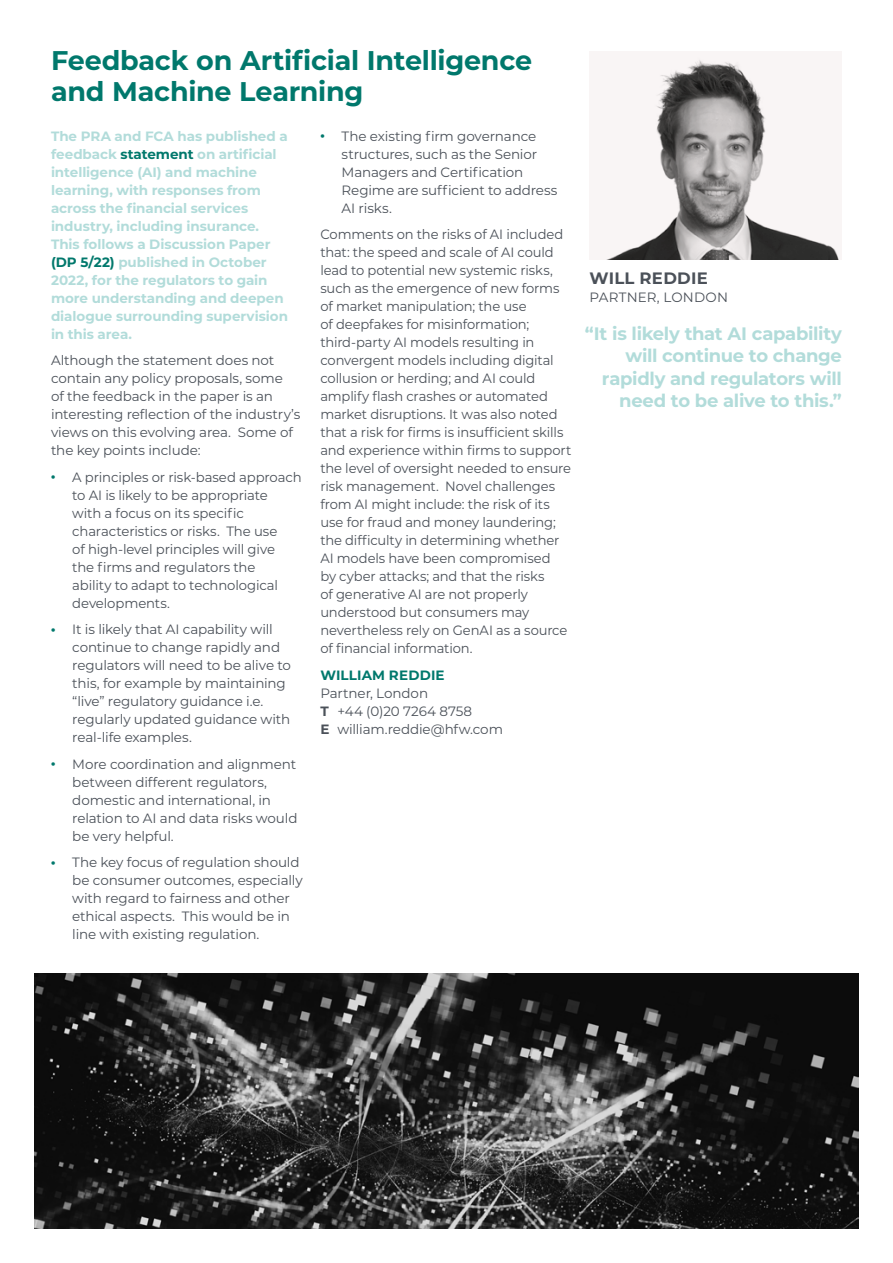
<style>
.page{position:relative;width:893px;height:1263px;background:#fff}
.page>*{position:absolute;margin:0;border:0;box-sizing:border-box;transform-origin:0 0}
.t1{font:700 27px/31.5px "Montserrat";letter-spacing:-.01em;color:#00786c}
.t2{font:700 18px/22.5px "Montserrat";letter-spacing:-.02em;color:#b2dcda;text-align:right}
.t3{font:700 16.5px "Montserrat";letter-spacing:.015em;color:#4b5159}
.t4{font:13.5px/18px "Montserrat";letter-spacing:-.01em;color:#4b5159}
.t5{font:700 13.5px/18px "Montserrat";letter-spacing:-.005em;color:#b2dcda}
.t6{font:13.5px "Montserrat";letter-spacing:.01em;color:#4b5159}
.t7{font:700 13.5px "Montserrat";letter-spacing:.015em;color:#00786c}
.s1{color:#00786c}
.s2{font-weight:900;font-size:10.5px;color:#00786c}
.s3{font-weight:700}
</style>
<div class="page">
<svg style="left:608px;top:57px;width:231px;height:202px;fill:#f9f5f5"></svg>
<img style="left:34px;top:974px;width:825px;height:255px">
<h1 class="t1" style="left:51px;top:43px;width:483px">Feedback on Artificial Intelligence and Machine Learning</h1>
<p class="t5" style="left:51px;top:126px;width:238px">The PRA and FCA has published a feedback <span class="s1">statement</span> on artificial intelligence (AI) and machine learning, with responses from across the financial services industry, including insurance.<br>This follows a Discussion Paper <span class="s1">(DP 5/22)</span> published in October<br>2022, for the regulators to gain more understanding and deepen dialogue surrounding supervision in this area.</p>
<p class="t4" style="left:51px;top:351px;width:251px">Although the statement does not contain any policy proposals, some<br>of the feedback in the paper is an interesting reflection of the industry’s views on this evolving area. Some of the key points include:</p>
<p class="t4" style="left:72px;top:467px;width:231px;text-indent:-21px"><span class="s2">•</span> A principles or risk-based approach to AI is likely to be appropriate<br>with a focus on its specific characteristics or risks. The use<br>of high-level principles will give<br>the firms and regulators the<br>ability to adapt to technological developments.</p>
<p class="t4" style="left:72px;top:620px;width:220px;text-indent:-21px"><span class="s2">•</span> It is likely that AI capability will continue to change rapidly and regulators will need to be alive to this, for example by maintaining “live” regulatory guidance i.e. regularly updated guidance with real-life examples.</p>
<p class="t4" style="left:72px;top:754px;width:227px;text-indent:-21px"><span class="s2">•</span> More coordination and alignment between different regulators, domestic and international, in relation to AI and data risks would be very helpful.</p>
<p class="t4" style="left:72px;top:853px;width:232px;text-indent:-21px"><span class="s2">•</span> The key focus of regulation should be consumer outcomes, especially with regard to fairness and other ethical aspects. This would be in line with existing regulation.</p>
<p class="t4" style="left:342px;top:126px;width:217px;text-indent:-21px"><span class="s2">•</span> The existing firm governance structures, such as the Senior<br>Managers and Certification<br>Regime are sufficient to address<br>AI risks.</p>
<p class="t4" style="left:320px;top:225px;width:253px">Comments on the risks of AI included that: the speed and scale of AI could lead to potential new systemic risks, such as the emergence of new forms of market manipulation; the use<br>of deepfakes for misinformation; third-party AI models resulting in convergent models including digital collusion or herding; and AI could amplify flash crashes or automated market disruptions. It was also noted that a risk for firms is insufficient skills and experience within firms to support the level of oversight needed to ensure risk management. Novel challenges from AI might include: the risk of its use for fraud and money laundering; the difficulty in determining whether AI models have been compromised<br>by cyber attacks; and that the risks<br>of generative AI are not properly understood but consumers may nevertheless rely on GenAI as a source of financial information.</p>
<p class="t7" style="left:320px;top:665px;width:126px">WILLIAM REDDIE</p>
<p class="t4" style="left:320px;top:683px;width:184px">Partner, London<br><span class="s3">T</span> +44 (0)20 7264 8758<br><span class="s3">E</span> william.reddie@hfw.com</p>
<p class="t3" style="left:590px;top:266px;width:120px">WILL REDDIE</p>
<p class="t6" style="left:590px;top:288px;width:140px">PARTNER, LONDON</p>
<h2 class="t2" style="left:585px;top:321px;width:259px">“It is likely that AI capability will continue to change rapidly and regulators will need to be alive to this.”</h2>
</div>
